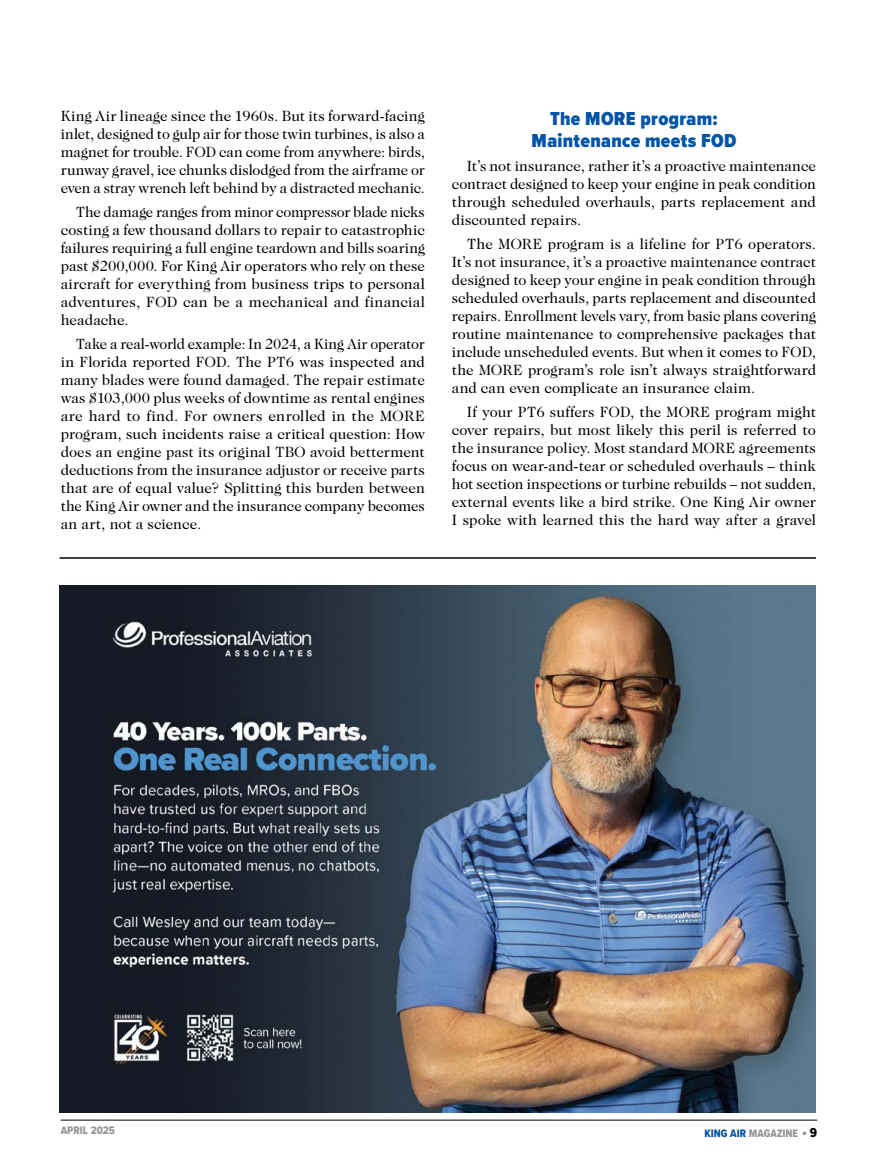
<style>
.page{position:relative;width:878px;height:1161px;background:#fff}
.page>*{position:absolute;margin:0;border:0;box-sizing:border-box;transform-origin:0 0}
.t1{font:900 19.5px/22.5px "Proxima Nova Cond";letter-spacing:.02em;color:#0054a6;text-align:center}
.t2{font:15px/18px "Caslon Two Twenty Four";color:#000;text-align:justify}
.t3{font:11.25px "Proxima Nova Cond Extrabld";color:#939598}
.s1{color:#0054a6}
.s2{font-size:15px}
.s3{font-size:13.5px;color:#000}
</style>
<div class="page">
<hr style="left:61px;top:1120px;width:756px;height:1px;background:#000">
<hr style="left:60px;top:557px;width:756px;height:2px;background:#000">
<img style="left:59px;top:586px;width:756px;height:526px">
<p class="t2" style="left:61px;top:107px;width:365px">King Air lineage since the 1960s. But its forward-facing inlet, designed to gulp air for those twin turbines, is also a magnet for trouble. FOD can come from anywhere: birds, runway gravel, ice chunks dislodged from the airframe or even a stray wrench left behind by a distracted mechanic.</p>
<p class="t2" style="left:61px;top:203px;width:365px;text-indent:15px">The damage ranges from minor compressor blade nicks costing a few thousand dollars to repair to catastrophic failures requiring a full engine teardown and bills soaring past $200,000. For King Air operators who rely on these aircraft for everything from business trips to personal adventures, FOD can be a mechanical and financial headache.</p>
<p class="t2" style="left:61px;top:335px;width:365px;text-indent:15px">Take a real-world example: In 2024, a King Air operator in Florida reported FOD. The PT6 was inspected and many blades were found damaged. The repair estimate was $103,000 plus weeks of downtime as rental engines are hard to find. For owners enrolled in the MORE program, such incidents raise a critical question: How does an engine past its original TBO avoid betterment deductions from the insurance adjustor or receive parts that are of equal value? Splitting this burden between the King Air owner and the insurance company becomes an art, not a science.</p>
<h1 class="t1" style="left:531px;top:107px;width:206px">The MORE program:<br>Maintenance meets FOD</h1>
<p class="t2" style="left:452px;top:157px;width:365px;text-indent:15px">It’s not insurance, rather it’s a proactive maintenance contract designed to keep your engine in peak condition through scheduled overhauls, parts replacement and discounted repairs.</p>
<p class="t2" style="left:452px;top:235px;width:365px;text-indent:15px">The MORE program is a lifeline for PT6 operators.<br>It’s not insurance, it’s a proactive maintenance contract designed to keep your engine in peak condition through scheduled overhauls, parts replacement and discounted repairs. Enrollment levels vary, from basic plans covering routine maintenance to comprehensive packages that include unscheduled events. But when it comes to FOD, the MORE program’s role isn’t always straightforward and can even complicate an insurance claim.</p>
<p class="t2" style="left:452px;top:403px;width:365px;text-indent:15px">If your PT6 suffers FOD, the MORE program might cover repairs, but most likely this peril is referred to the insurance policy. Most standard MORE agreements focus on wear-and-tear or scheduled overhauls – think hot section inspections or turbine rebuilds – not sudden, external events like a bird strike. One King Air owner I spoke with learned this the hard way after a gravel</p>
<p class="t3" style="left:61px;top:1122px;width:56px">APRIL 2025</p>
<p class="t3" style="left:704px;top:1125px;width:114px"><span class="s1">KING AIR</span> MAGAZINE <span class="s2">•</span> <span class="s3">9</span></p>
</div>
